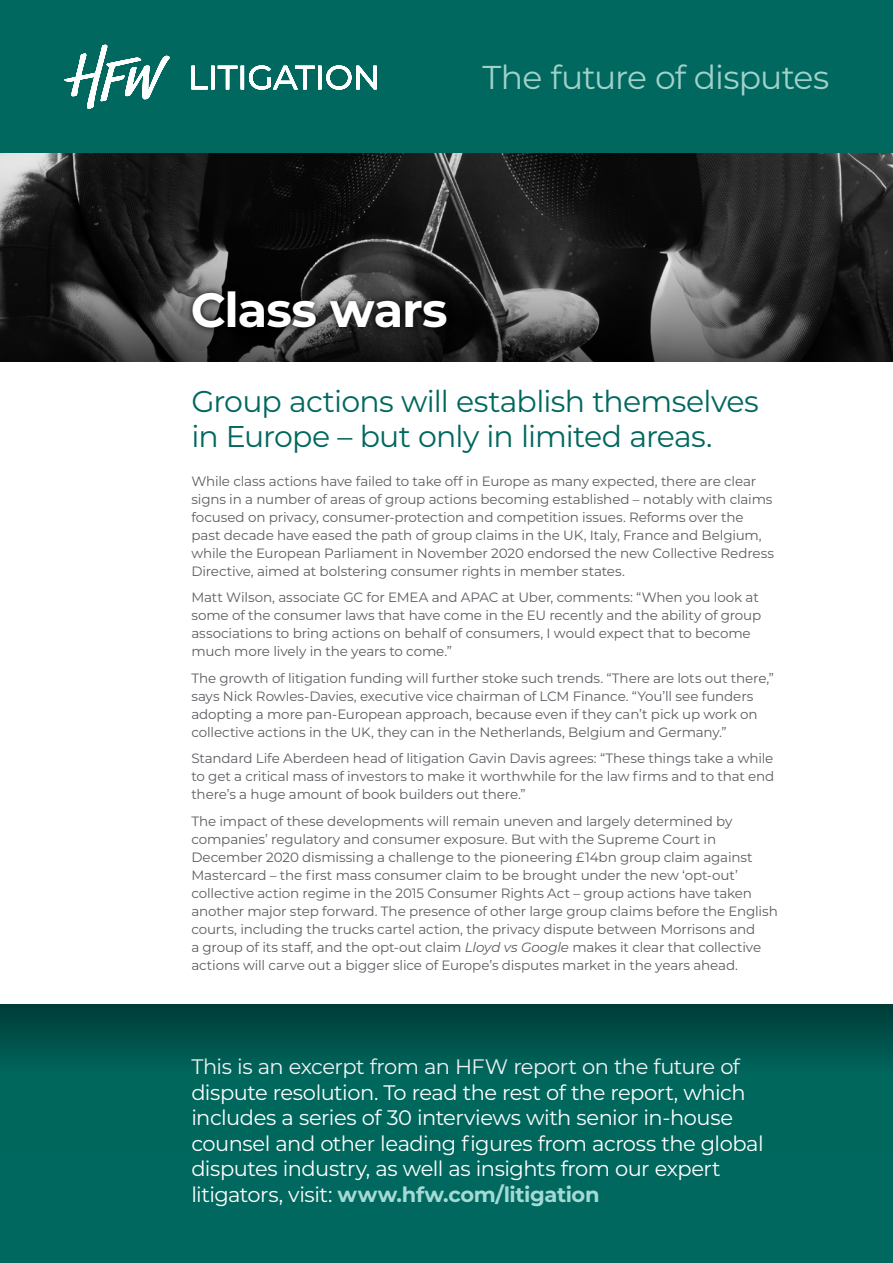
<style>
.page{position:relative;width:893px;height:1263px;background:#fff}
.page>*{position:absolute;margin:0;border:0;box-sizing:border-box;transform-origin:0 0}
.t1{font:700 48px "Montserrat";letter-spacing:-.02em;color:#fff}
.t2{font:33px "Montserrat";letter-spacing:-.025em;color:#a0d1ca}
.t3{font:30px/34.5px "Montserrat";letter-spacing:-.025em;color:#00685e}
.t4{font:21px/25.5px "Montserrat";letter-spacing:-.025em;color:#fff}
.t5{font:13.5px/18px "Montserrat";letter-spacing:-.01em;color:#5b5d62}
.s1{font-style:italic}
.s2{font-weight:700;color:#a3dad5}
</style>
<div class="page">
<svg style="left:0;top:153px;width:893px;height:208px;background:#272727"></svg>
<div style="left:0;top:1004px;width:893px;height:259px;background:#00685e"></div>
<div style="left:0;top:1004px;width:893px;height:149px;background:linear-gradient(to bottom,#004842,#007266)"></div>
<svg style="left:185px;top:283px;width:269px;height:53px;background:#2a2a2a"></svg>
<div style="left:0;top:0;width:893px;height:153px;background:#00685e"></div>
<svg style="left:64px;top:45px;width:313px;height:64px"></svg>
<h2 class="t2" style="left:482px;top:55px;width:348px">The future of disputes</h2>
<h1 class="t1" style="left:191px;top:275px;width:258px">Class wars</h1>
<h3 class="t3" style="left:191px;top:383px;width:569px">Group actions will establish themselves in Europe – but only in limited areas.</h3>
<p class="t5" style="left:191px;top:472px;width:584px">While class actions have failed to take off in Europe as many expected, there are clear signs in a number of areas of group actions becoming established – notably with claims focused on privacy, consumer-protection and competition issues. Reforms over the past decade have eased the path of group claims in the UK, Italy, France and Belgium, while the European Parliament in November 2020 endorsed the new Collective Redress Directive, aimed at bolstering consumer rights in member states.</p>
<p class="t5" style="left:191px;top:588px;width:571px">Matt Wilson, associate GC for EMEA and APAC at Uber, comments: “When you look at some of the consumer laws that have come in the EU recently and the ability of group associations to bring actions on behalf of consumers, I would expect that to become much more lively in the years to come.”</p>
<p class="t5" style="left:191px;top:669px;width:584px">The growth of litigation funding will further stoke such trends. “There are lots out there,” says Nick Rowles-Davies, executive vice chairman of LCM Finance. “You’ll see funders adopting a more pan-European approach, because even if they can’t pick up work on collective actions in the UK, they can in the Netherlands, Belgium and Germany.”</p>
<p class="t5" style="left:191px;top:749px;width:584px;text-align:justify">Standard Life Aberdeen head of litigation Gavin Davis agrees: “These things take a while to get a critical mass of investors to make it worthwhile for the law firms and to that end there’s a huge amount of book builders out there.”</p>
<p class="t5" style="left:191px;top:812px;width:588px">The impact of these developments will remain uneven and largely determined by companies’ regulatory and consumer exposure. But with the Supreme Court in December 2020 dismissing a challenge to the pioneering £14bn group claim against Mastercard – the first mass consumer claim to be brought under the new ‘opt-out’ collective action regime in the 2015 Consumer Rights Act – group actions have taken another major step forward. The presence of other large group claims before the English courts, including the trucks cartel action, the privacy dispute between Morrisons and<br>a group of its staff, and the opt-out claim <span class="s1">Lloyd vs Google</span> makes it clear that collective actions will carve out a bigger slice of Europe’s disputes market in the years ahead.</p>
<p class="t4" style="left:191px;top:1053px;width:574px">This is an excerpt from an HFW report on the future of dispute resolution. To read the rest of the report, which includes a series of 30 interviews with senior in-house counsel and other leading figures from across the global disputes industry, as well as insights from our expert litigators, visit: <span class="s2">www.hfw.com/litigation</span></p>
</div>
